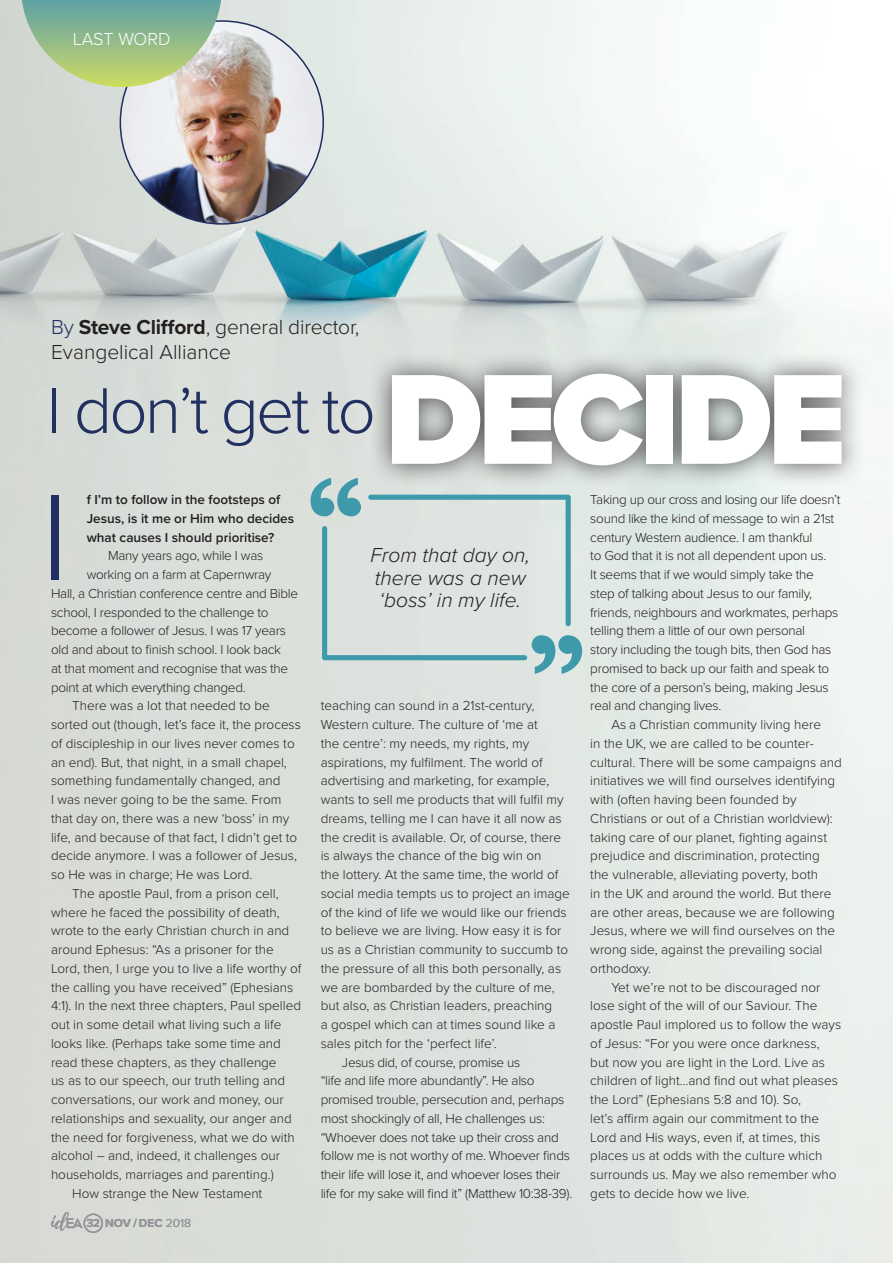
<style>
.page{position:relative;width:893px;height:1263px;background:#fff}
.page>*{position:absolute;margin:0;border:0;box-sizing:border-box;transform-origin:0 0}
.t1{font:900 132.9px "Proxima Nova";letter-spacing:-.04em;color:#fff}
.Body_-_1st_par{font:300 126px "Proxima Nova";color:#213060}
.t2{font:300 66.9px "Proxima Nova";letter-spacing:-.04em;color:#213060}
.subhead{font:300 21px/25.2px "Proxima Nova";color:#231f20}
.pull_quote{font:italic 300 21px/22.5px "Proxima Nova";color:#231f20}
.t3{font:300 18px "Proxima Nova";color:#fff}
.Body_-_indented{font:300 13.5px/18.8px "Proxima Nova";color:#231f20}
.Body_-_indented-2{font:300 13.5px/18.8px "Proxima Nova";letter-spacing:-.02em;color:#231f20}
.Body_-_1st_par-2{font:600 13.5px/18.8px "Proxima Nova";color:#231f20}
.t4{font:700 12px "Proxima Nova";color:#939598}
.s1{color:#213060}
.s2{font-weight:700}
.s3{font-weight:400}
</style>
<div class="page">
<img style="left:0;top:0;width:893px;height:1263px">
<div style="left:368px;top:350px;width:497px;height:139px;background:#231f20;opacity:.75"></div>
<img style="left:120px;top:21px;width:203px;height:203px;border-radius:101px">
<svg style="left:22px;top:0;width:199px;height:87px;background:#9ebf9b"></svg>
<svg style="left:311px;top:478px;width:271px;height:196px;background:#cddbd9"></svg>
<svg style="left:51px;top:1212px;width:52px;height:21px"></svg>
<p class="t3" style="left:73px;top:26px;width:99px">LAST WORD</p>
<p class="subhead" style="left:51px;top:313px;width:310px"><span class="s1">By</span> <span class="s2">Steve Clifford</span>, general director,<br>Evangelical Alliance</p>
<p class="t2" style="left:47px;top:361px;width:330px">I don’t get to</p>
<p class="t1" style="left:385px;top:320px;width:463px">DECIDE</p>
<p class="Body_-_1st_par" style="left:41px;top:443px;width:30px">I</p>
<p class="Body_-_1st_par-2" style="left:87px;top:490px;width:209px">f I’m to follow in the footsteps of<br>Jesus, is it me or Him who decides what causes I should prioritise?</p>
<p class="Body_-_indented-2" style="left:108px;top:546px;width:157px">Many years ago, while I was</p>
<p class="Body_-_indented-2" style="left:87px;top:564px;width:186px">working on a farm at Capernwray</p>
<p class="Body_-_indented-2" style="left:51px;top:583px;width:249px">Hall, a Christian conference centre and Bible</p>
<p class="Body_-_indented-2" style="left:51px;top:602px;width:219px">school, I responded to the challenge to</p>
<p class="Body_-_indented-2" style="left:51px;top:621px;width:236px">become a follower of Jesus. I was 17 years</p>
<p class="Body_-_indented-2" style="left:51px;top:639px;width:232px">old and about to finish school. I look back</p>
<p class="Body_-_indented-2" style="left:51px;top:658px;width:239px">at that moment and recognise that was the</p>
<p class="Body_-_indented-2" style="left:51px;top:677px;width:196px">point at which everything changed.</p>
<p class="Body_-_indented" style="left:51px;top:696px;width:252px;text-indent:21px">There was a lot that needed to be sorted out (though, let’s face it, the process of discipleship in our lives never comes to an end). But, that night, in a small chapel, something fundamentally changed, and<br>I was never going to be the same. From that day on, there was a new ‘boss’ in my life, and because of that fact, I didn’t get to decide anymore. I was a follower of Jesus, so He was in charge; He was Lord.</p>
<p class="Body_-_indented" style="left:51px;top:883px;width:252px;text-indent:21px">The apostle Paul, from a prison cell, where he faced the possibility of death, wrote to the early Christian church in and around Ephesus: “As a prisoner for the Lord, then, I urge you to live a life worthy of the calling you have received” (Ephesians 4:1). In the next three chapters, Paul spelled out in some detail what living such a life looks like. (Perhaps take some time and read these chapters, as they challenge<br>us as to our speech, our truth telling and conversations, our work and money, our relationships and sexuality, our anger and the need for forgiveness, what we do with alcohol – and, indeed, it challenges our households, marriages and parenting.)</p>
<p class="Body_-_indented" style="left:72px;top:1183px;width:192px">How strange the New Testament</p>
<p class="t4" style="left:86px;top:1214px;width:106px">32 NOV / DEC <span class="s3">2018</span></p>
<p class="pull_quote" style="left:370px;top:543px;width:161px">From that day on,</p>
<p class="pull_quote" style="left:375px;top:565px;width:152px">there was a new ‘boss’ in my life.</p>
<p class="Body_-_indented" style="left:321px;top:696px;width:251px">teaching can sound in a 21st-century, Western culture. The culture of ‘me at<br>the centre’: my needs, my rights, my aspirations, my fulfilment. The world of advertising and marketing, for example, wants to sell me products that will fulfil my dreams, telling me I can have it all now as the credit is available. Or, of course, there is always the chance of the big win on<br>the lottery. At the same time, the world of social media tempts us to project an image of the kind of life we would like our friends to believe we are living. How easy it is for us as a Christian community to succumb to the pressure of all this both personally, as we are bombarded by the culture of me, but also, as Christian leaders, preaching<br>a gospel which can at times sound like a sales pitch for the ‘perfect life’.</p>
<p class="Body_-_indented-2" style="left:321px;top:1052px;width:253px;text-indent:21px">Jesus did, of course, promise us<br>“life and life more abundantly”. He also promised trouble, persecution and, perhaps most shockingly of all, He challenges us: “Whoever does not take up their cross and follow me is not worthy of me. Whoever finds their life will lose it, and whoever loses their life for my sake will find it” (Matthew 10:38-39).</p>
<p class="Body_-_indented-2" style="left:590px;top:489px;width:252px">Taking up our cross and losing our life doesn’t sound like the kind of message to win a 21st century Western audience. I am thankful<br>to God that it is not all dependent upon us.<br>It seems that if we would simply take the step of talking about Jesus to our family, friends, neighbours and workmates, perhaps telling them a little of our own personal<br>story including the tough bits, then God has promised to back up our faith and speak to the core of a person’s being, making Jesus real and changing lives.</p>
<p class="Body_-_indented" style="left:590px;top:714px;width:253px;text-indent:21px">As a Christian community living here<br>in the UK, we are called to be counter&shy;cultural. There will be some campaigns and initiatives we will find ourselves identifying with (often having been founded by Christians or out of a Christian worldview): taking care of our planet, fighting against prejudice and discrimination, protecting the vulnerable, alleviating poverty, both<br>in the UK and around the world. But there are other areas, because we are following Jesus, where we will find ourselves on the wrong side, against the prevailing social orthodoxy.</p>
<p class="Body_-_indented" style="left:590px;top:977px;width:252px;text-indent:21px">Yet we’re not to be discouraged nor lose sight of the will of our Saviour. The apostle Paul implored us to follow the ways of Jesus: “For you were once darkness, but now you are light in the Lord. Live as children of light…and find out what pleases the Lord” (Ephesians 5:8 and 10). So,<br>let’s affirm again our commitment to the Lord and His ways, even if, at times, this places us at odds with the culture which surrounds us. May we also remember who gets to decide how we live.</p>
</div>
